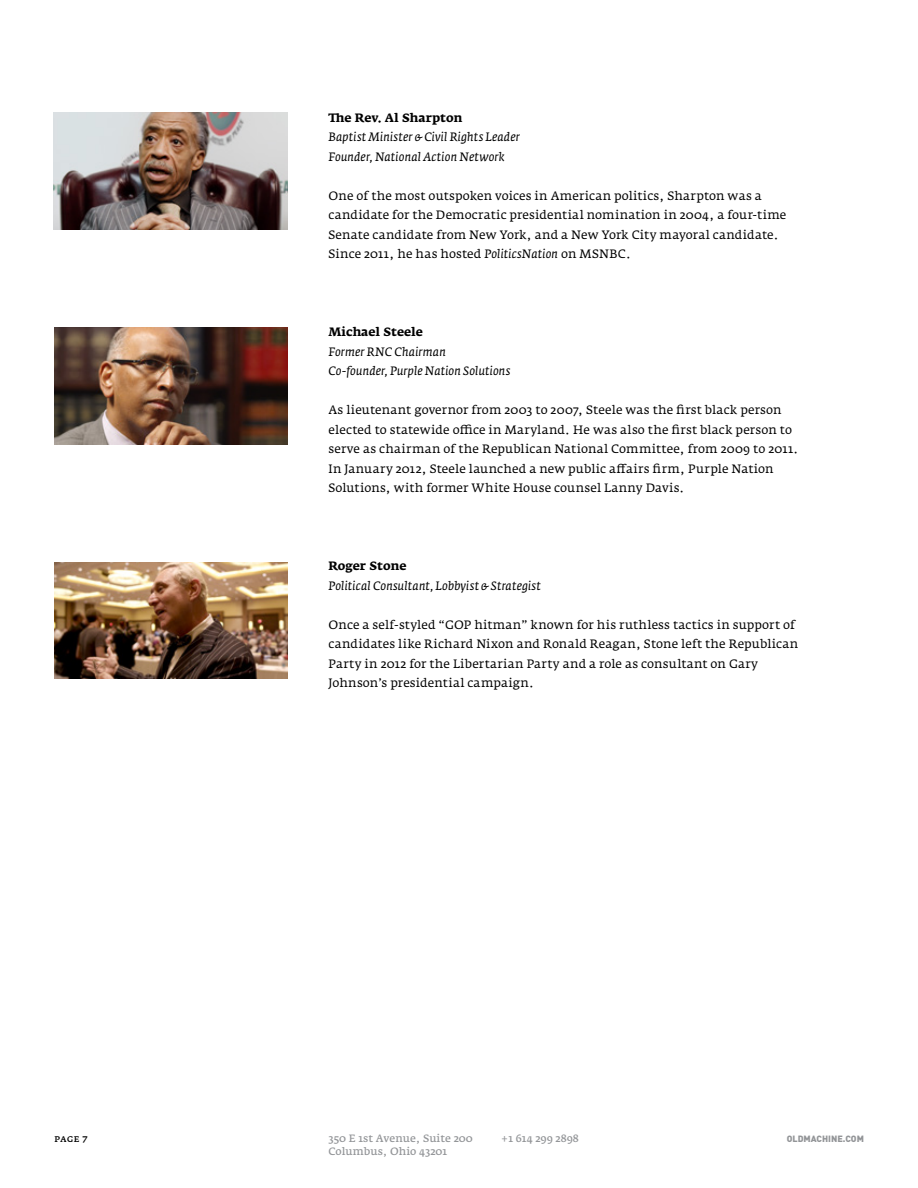
<style>
.page{position:relative;width:918px;height:1188px;background:#fff}
.page>*{position:absolute;margin:0;border:0;box-sizing:border-box;transform-origin:0 0}
.t1{font:12px/19.5px "Fedra Serif A Pro";letter-spacing:.015em;color:#000}
.t2{font:italic 12px/19.5px "Fedra Serif A Pro";letter-spacing:.015em;color:#000}
.t3{font:700 12px "Fedra Serif A Pro";color:#000}
.t4{font:10.5px "Fedra Serif A Pro";color:#939598}
.t5{font:10.5px "Fedra Serif A Pro";color:#000}
.t6{font:900 9px "DIN";color:#939598}
.s1{font-style:italic}
</style>
<div class="page">
<img style="left:54px;top:327px;width:234px;height:117px">
<img style="left:54px;top:562px;width:233px;height:117px">
<img style="left:54px;top:112px;width:233px;height:117px">
<p class="t5" style="left:54px;top:1132px;width:35px">page 7</p>
<p class="t3" style="left:328px;top:110px;width:135px">The Rev. Al Sharpton</p>
<p class="t2" style="left:328px;top:127px;width:193px">Baptist Minister &amp; Civil Rights Leader<br>Founder, National Action Network</p>
<p class="t1" style="left:328px;top:186px;width:459px">One of the most outspoken voices in American politics, Sharpton was a candidate for the Democratic presidential nomination in 2004, a four-time Senate candidate from New York, and a New York City mayoral candidate.<br>Since 2011, he has hosted <span class="s1">PoliticsNation</span> on MSNBC.</p>
<p class="t3" style="left:328px;top:325px;width:96px">Michael Steele</p>
<p class="t2" style="left:328px;top:342px;width:183px">Former RNC Chairman<br>Co-founder, Purple Nation Solutions</p>
<p class="t1" style="left:328px;top:400px;width:472px">As lieutenant governor from 2003 to 2007, Steele was the first black person elected to statewide office in Maryland. He was also the first black person to serve as chairman of the Republican National Committee, from 2009 to 2011.<br>In January 2012, Steele launched a new public affairs firm, Purple Nation Solutions, with former White House counsel Lanny Davis.</p>
<p class="t3" style="left:328px;top:559px;width:80px">Roger Stone</p>
<p class="t2" style="left:328px;top:576px;width:214px">Political Consultant, Lobbyist &amp; Strategist</p>
<p class="t1" style="left:328px;top:615px;width:471px">Once a self-styled “GOP hitman” known for his ruthless tactics in support of candidates like Richard Nixon and Ronald Reagan, Stone left the Republican Party in 2012 for the Libertarian Party and a role as consultant on Gary Johnson’s presidential campaign.</p>
<p class="t4" style="left:328px;top:1132px;width:146px">350 E 1st Avenue, Suite 200</p>
<p class="t6" style="left:787px;top:1133px;width:79px">OLDMACHINE.COM</p>
<p class="t4" style="left:328px;top:1145px;width:120px">Columbus, Ohio 43201</p>
<p class="t4" style="left:502px;top:1132px;width:79px">+1 614 299 2898</p>
</div>
